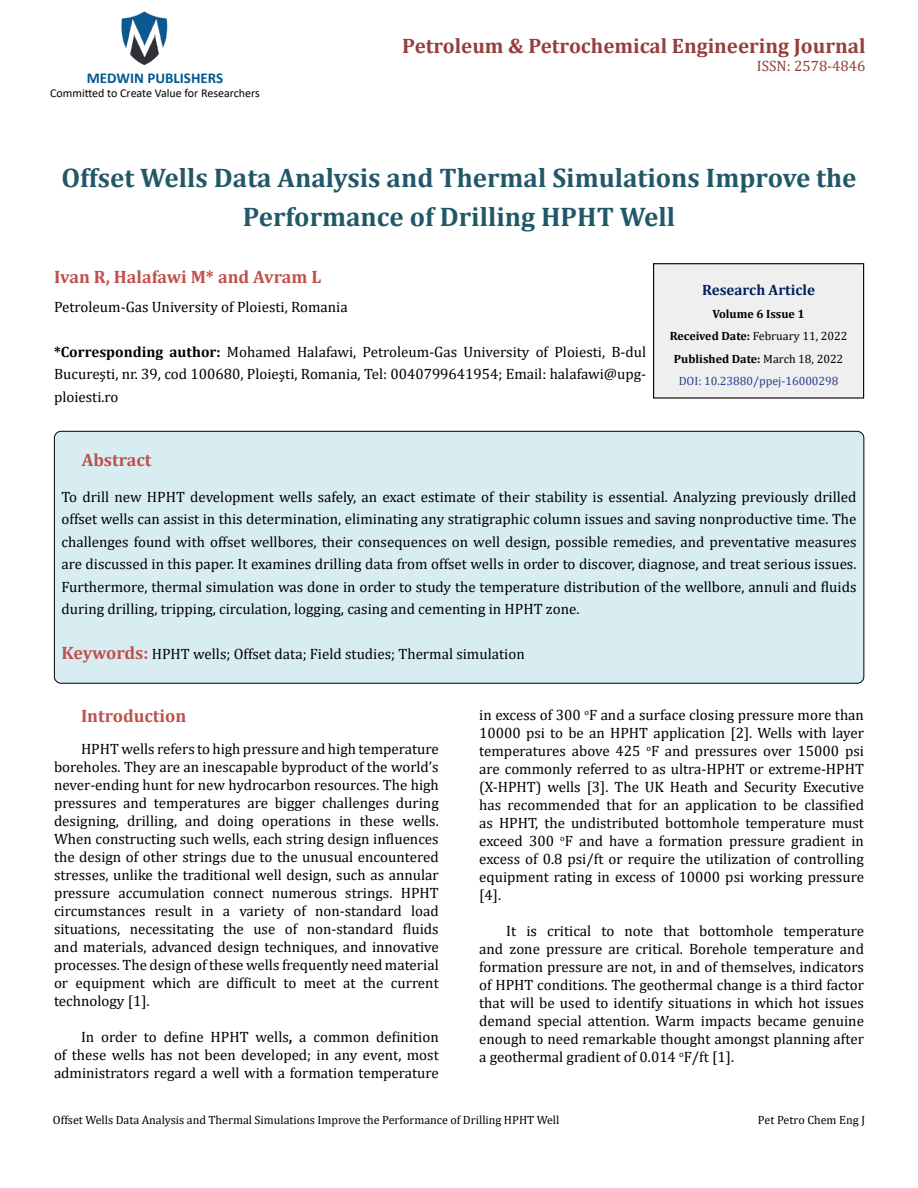
<style>
.page{position:relative;width:918px;height:1188px;background:#fff}
.page>*{position:absolute;margin:0;border:0;box-sizing:border-box;transform-origin:0 0}
.t1{font:700 27px/39px "Cambria";color:#215868;text-align:center}
.t2{font:700 21px "Cambria";color:#953f3c}
.t3{font:700 18px "Cambria";color:#c0504d}
.t4{font:15px/18px "Cambria";color:#000;text-align:justify}
.t5{font:700 15px "Calibri";color:#005991}
.t6{font:700 15px "Cambria";color:#002060}
.t7{font:15px "Cambria";color:#953f3c}
.t8{font:12px "Cambria";color:#000}
.t9{font:700 12px/22.5px "Cambria";color:#000;text-align:center}
.t10{font:12px "Calibri";color:#000}
.s1{font-weight:700}
.s2{font-weight:400}
.s3{font-weight:400;color:#25408f}
.s4{font-weight:700;font-size:18px;color:#c0504d}
</style>
<div class="page">
<img style="left:121px;top:11px;width:47px;height:55px">
<div style="left:654px;top:264px;width:210px;height:134px;background:#efefef"></div>
<div style="left:653px;top:263px;width:211px;height:136px;border:1px solid #000"></div>
<div style="left:54px;top:431px;width:810px;height:252px;background:#d8edf2;border-radius:7px"></div>
<div style="left:54px;top:431px;width:810px;height:253px;border:1px solid #000;border-radius:7px"></div>
<p class="t5" style="left:87px;top:67px;width:138px">MEDWIN PUBLISHERS</p>
<p class="t10" style="left:50px;top:85px;width:211px">Committed to Create Value for Researchers</p>
<h2 class="t2" style="left:402px;top:31px;width:465px">Petroleum &amp; Petrochemical Engineering Journal</h2>
<p class="t7" style="left:757px;top:57px;width:110px">ISSN: 2578-4846</p>
<h1 class="t1" style="left:61px;top:157px;width:797px">Offset Wells Data Analysis and Thermal Simulations Improve the<br>Performance of Drilling HPHT Well</h1>
<p class="t3" style="left:54px;top:264px;width:269px">Ivan R, Halafawi M* and Avram L</p>
<p class="t4" style="left:54px;top:298px;width:295px">Petroleum-Gas University of Ploiesti, Romania</p>
<p class="t4" style="left:54px;top:340px;width:594px;line-height:22.5px"><span class="s1">*Corresponding author:</span> Mohamed Halafawi, Petroleum-Gas University of Ploiesti, B-dul Bucureşti, nr. 39, cod 100680, Ploieşti, Romania, Tel: 0040799641954; Email: halafawi@upg&shy;ploiesti.ro</p>
<p class="t6" style="left:702px;top:280px;width:114px">Research Article</p>
<p class="t9" style="left:670px;top:302px;width:179px">Volume 6 Issue 1<br>Received Date: <span class="s2">February 11, 2022<br></span>Published Date: <span class="s2">March 18, 2022<br></span><span class="s3">DOI: 10.23880/ppej-16000298</span></p>
<p class="t3" style="left:82px;top:447px;width:71px">Abstract</p>
<p class="t4" style="left:62px;top:485px;width:797px;line-height:22.5px">To drill new HPHT development wells safely, an exact estimate of their stability is essential. Analyzing previously drilled offset wells can assist in this determination, eliminating any stratigraphic column issues and saving nonproductive time. The challenges found with offset wellbores, their consequences on well design, possible remedies, and preventative measures are discussed in this paper. It examines drilling data from offset wells in order to discover, diagnose, and treat serious issues.<br>Furthermore, thermal simulation was done in order to study the temperature distribution of the wellbore, annuli and fluids during drilling, tripping, circulation, logging, casing and cementing in HPHT zone.</p>
<p class="t4" style="left:62px;top:645px;width:465px"><span class="s4">Keywords:</span> HPHT wells; Offset data; Field studies; Thermal simulation</p>
<p class="t3" style="left:81px;top:704px;width:107px">Introduction</p>
<p class="t4" style="left:54px;top:740px;width:386px;text-indent:27px">HPHT wells refers to high pressure and high temperature boreholes. They are an inescapable byproduct of the world’s never-ending hunt for new hydrocarbon resources. The high pressures and temperatures are bigger challenges during designing, drilling, and doing operations in these wells.<br>When constructing such wells, each string design influences the design of other strings due to the unusual encountered stresses, unlike the traditional well design, such as annular pressure accumulation connect numerous strings. HPHT circumstances result in a variety of non-standard load situations, necessitating the use of non-standard fluids and materials, advanced design techniques, and innovative processes. The design of these wells frequently need material or equipment which are difficult to meet at the current technology [1].</p>
<p class="t4" style="left:54px;top:1028px;width:386px;text-indent:27px">In order to define HPHT wells<span class="s1">,</span> a common definition of these wells has not been developed; in any event, most administrators regard a well with a formation temperature</p>
<p class="t4" style="left:479px;top:706px;width:386px">in excess of 300 <sup>o</sup>F and a surface closing pressure more than 10000 psi to be an HPHT application [2]. Wells with layer temperatures above 425 <sup>o</sup>F and pressures over 15000 psi are commonly referred to as ultra-HPHT or extreme-HPHT (X-HPHT) wells [3]. The UK Heath and Security Executive has recommended that for an application to be classified as HPHT, the undistributed bottomhole temperature must exceed 300 <sup>o</sup>F and have a formation pressure gradient in excess of 0.8 psi/ft or require the utilization of controlling equipment rating in excess of 10000 psi working pressure [4].</p>
<p class="t4" style="left:479px;top:922px;width:386px;text-indent:27px">It is critical to note that bottomhole temperature and zone pressure are critical. Borehole temperature and formation pressure are not, in and of themselves, indicators of HPHT conditions. The geothermal change is a third factor that will be used to identify situations in which hot issues demand special attention. Warm impacts became genuine enough to need remarkable thought amongst planning after a geothermal gradient of 0.014 <sup>o</sup>F/ft [1].</p>
<p class="t8" style="left:53px;top:1113px;width:508px">Offset Wells Data Analysis and Thermal Simulations Improve the Performance of Drilling HPHT Well</p>
<p class="t8" style="left:758px;top:1113px;width:109px">Pet Petro Chem Eng J</p>
</div>
